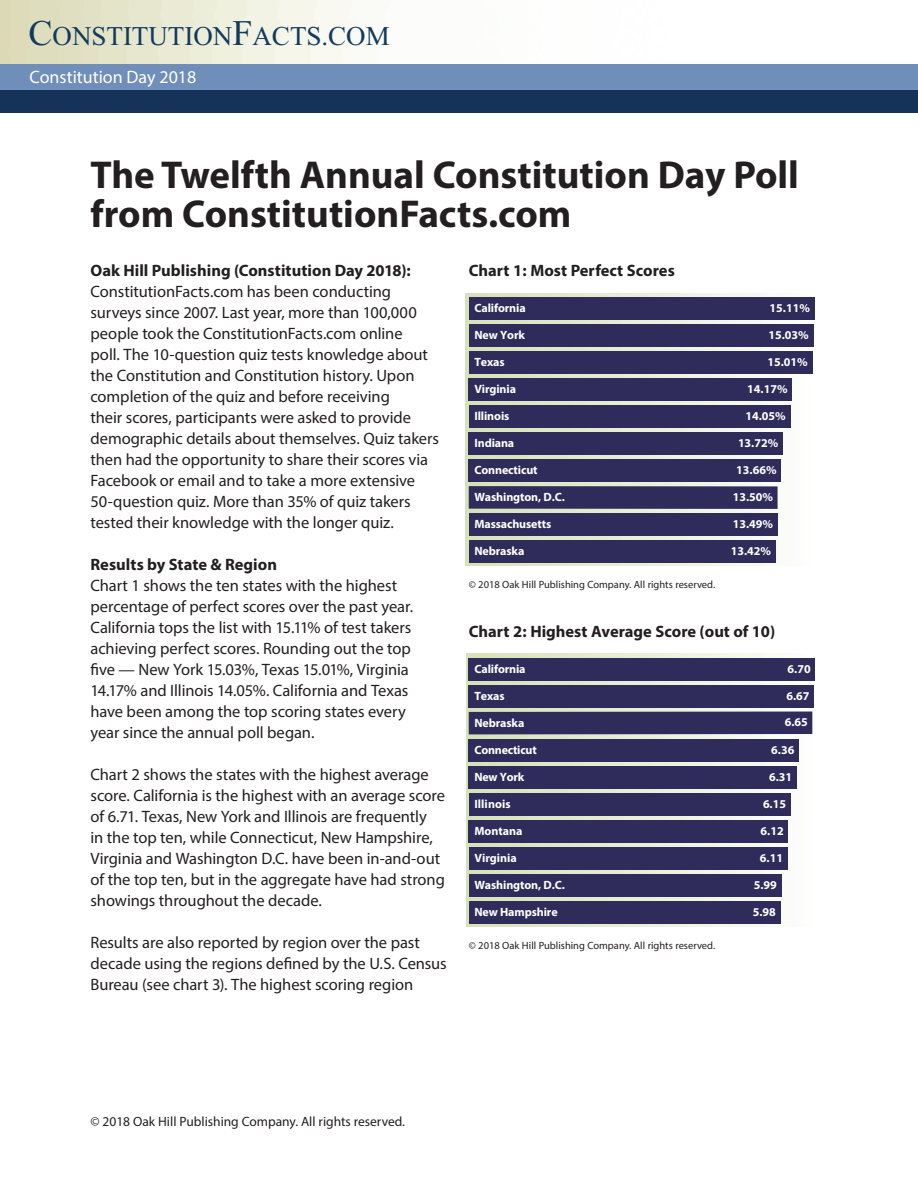
<style>
.page{position:relative;width:918px;height:1188px;background:#fff}
.page>*{position:absolute;margin:0;border:0;box-sizing:border-box;transform-origin:0 0}
.t1{font:700 39px/39px "Myriad Pro";color:#231f20}
.t2{font:27px "Times New Roman";color:#113a5d}
.t3{font:18px "Myriad Pro";color:#fff}
.t4{font:16.5px/21px "Myriad Pro";letter-spacing:-.005em;color:#231f20}
.t5{font:700 16.5px "Myriad Pro";color:#231f20}
.t6{font:13.5px "Myriad Pro";color:#231f20}
.t7{font:700 12px "Myriad Pro";letter-spacing:-.01em;color:#fff}
.t8{font:10.5px "Myriad Pro";color:#231f20}
.s1{font-size:36px}
.s2{font-weight:700}
</style>
<div class="page">
<div style="left:465px;top:293px;width:350px;height:273px;background:linear-gradient(to right,#d6e0b8,#fdfefd)"></div>
<svg style="left:466px;top:654px;width:349px;height:273px"></svg>
<div style="left:0;top:85px;width:918px;height:28px;background:#153258"></div>
<div style="left:0;top:64px;width:918px;height:26px;background:#708eba"></div>
<div style="left:469px;top:297px;width:345px;height:23px;background:#2f2c5b"></div>
<div style="left:469px;top:324px;width:344px;height:23px;background:#2f2c5b"></div>
<div style="left:469px;top:351px;width:343px;height:23px;background:#2f2c5b"></div>
<div style="left:469px;top:378px;width:323px;height:23px;background:#2f2c5b"></div>
<div style="left:469px;top:405px;width:321px;height:23px;background:#2f2c5b"></div>
<div style="left:469px;top:432px;width:314px;height:23px;background:#2f2c5b"></div>
<div style="left:469px;top:459px;width:312px;height:23px;background:#2f2c5b"></div>
<div style="left:469px;top:486px;width:309px;height:23px;background:#2f2c5b"></div>
<div style="left:469px;top:658px;width:346px;height:22px;background:#2f2c5b"></div>
<div style="left:469px;top:685px;width:345px;height:22px;background:#2f2c5b"></div>
<div style="left:469px;top:712px;width:343px;height:22px;background:#2f2c5b"></div>
<div style="left:469px;top:739px;width:330px;height:22px;background:#2f2c5b"></div>
<div style="left:469px;top:766px;width:328px;height:22px;background:#2f2c5b"></div>
<div style="left:469px;top:793px;width:322px;height:22px;background:#2f2c5b"></div>
<div style="left:469px;top:820px;width:319px;height:22px;background:#2f2c5b"></div>
<div style="left:469px;top:847px;width:319px;height:22px;background:#2f2c5b"></div>
<div style="left:469px;top:874px;width:312px;height:22px;background:#2f2c5b"></div>
<div style="left:469px;top:901px;width:311px;height:22px;background:#2f2c5b"></div>
<div style="left:469px;top:513px;width:309px;height:23px;background:#2f2c5b"></div>
<div style="left:469px;top:540px;width:307px;height:23px;background:#2f2c5b"></div>
<p class="t2" style="left:28px;top:18px;width:363px"><span class="s1">C</span>ONSTITUTION<span class="s1">F</span>ACTS.COM</p>
<p class="t3" style="left:30px;top:66px;width:168px">Constitution Day 2018</p>
<p class="t1" style="left:90px;top:154px;width:710px">The Twelfth Annual Constitution Day Poll from ConstitutionFacts.com</p>
<p class="t4" style="left:90px;top:260px;width:350px"><span class="s2">Oak Hill Publishing (Constitution Day 2018):<br></span>ConstitutionFacts.com has been conducting surveys since 2007. Last year, more than 100,000 people took the ConstitutionFacts.com online<br>poll. The 10-question quiz tests knowledge about the Constitution and Constitution history. Upon completion of the quiz and before receiving<br>their scores, participants were asked to provide demographic details about themselves. Quiz takers then had the opportunity to share their scores via Facebook or email and to take a more extensive 50-question quiz. More than 35% of quiz takers tested their knowledge with the longer quiz.</p>
<p class="t5" style="left:90px;top:554px;width:188px">Results by State &amp; Region</p>
<p class="t4" style="left:90px;top:575px;width:324px">Chart 1 shows the ten states with the highest percentage of perfect scores over the past year.<br>California tops the list with 15.11% of test takers achieving perfect scores. Rounding out the top five — New York 15.03%, Texas 15.01%, Virginia 14.17% and Illinois 14.05%. California and Texas have been among the top scoring states every year since the annual poll began.</p>
<p class="t4" style="left:90px;top:764px;width:356px">Chart 2 shows the states with the highest average score. California is the highest with an average score of 6.71. Texas, New York and Illinois are frequently<br>in the top ten, while Connecticut, New Hampshire, Virginia and Washington D.C. have been in-and-out of the top ten, but in the aggregate have had strong showings throughout the decade.</p>
<p class="t4" style="left:90px;top:932px;width:358px">Results are also reported by region over the past decade using the regions defined by the U.S. Census<br>Bureau (see chart 3). The highest scoring region</p>
<p class="t5" style="left:469px;top:260px;width:208px">Chart 1: Most Perfect Scores</p>
<p class="t7" style="left:474px;top:300px;width:53px">California</p>
<p class="t7" style="left:770px;top:300px;width:42px">15.11%</p>
<p class="t7" style="left:474px;top:327px;width:52px">New York</p>
<p class="t7" style="left:768px;top:327px;width:42px">15.03%</p>
<p class="t7" style="left:474px;top:354px;width:32px">Texas</p>
<p class="t7" style="left:474px;top:381px;width:43px">Virginia</p>
<p class="t7" style="left:747px;top:381px;width:42px">14.17%</p>
<p class="t7" style="left:474px;top:408px;width:36px">Illinois</p>
<p class="t7" style="left:746px;top:408px;width:42px">14.05%</p>
<p class="t7" style="left:474px;top:435px;width:41px">Indiana</p>
<p class="t7" style="left:738px;top:435px;width:42px">13.72%</p>
<p class="t7" style="left:474px;top:462px;width:65px">Connecticut</p>
<p class="t7" style="left:736px;top:462px;width:42px">13.66%</p>
<p class="t7" style="left:474px;top:489px;width:92px">Washington, D.C.</p>
<p class="t7" style="left:733px;top:489px;width:42px">13.50%</p>
<p class="t7" style="left:767px;top:354px;width:42px">15.01%</p>
<p class="t7" style="left:474px;top:516px;width:78px">Massachusetts</p>
<p class="t7" style="left:733px;top:516px;width:42px">13.49%</p>
<p class="t7" style="left:474px;top:543px;width:51px">Nebraska</p>
<p class="t7" style="left:731px;top:543px;width:42px">13.42%</p>
<p class="t8" style="left:469px;top:578px;width:248px">© 2018 Oak Hill Publishing Company. All rights reserved.</p>
<p class="t5" style="left:469px;top:621px;width:308px">Chart 2: Highest Average Score (out of 10)</p>
<p class="t7" style="left:474px;top:661px;width:53px">California</p>
<p class="t7" style="left:788px;top:661px;width:25px">6.70</p>
<p class="t7" style="left:474px;top:688px;width:32px">Texas</p>
<p class="t7" style="left:786px;top:688px;width:25px">6.67</p>
<p class="t7" style="left:474px;top:715px;width:51px">Nebraska</p>
<p class="t7" style="left:474px;top:742px;width:64px">Connecticut</p>
<p class="t7" style="left:771px;top:742px;width:25px">6.36</p>
<p class="t7" style="left:474px;top:769px;width:51px">New York</p>
<p class="t7" style="left:769px;top:769px;width:25px">6.31</p>
<p class="t7" style="left:474px;top:796px;width:38px">Illinois</p>
<p class="t7" style="left:763px;top:796px;width:25px">6.15</p>
<p class="t7" style="left:474px;top:823px;width:50px">Montana</p>
<p class="t7" style="left:761px;top:823px;width:25px">6.12</p>
<p class="t7" style="left:474px;top:850px;width:44px">Virginia</p>
<p class="t7" style="left:760px;top:850px;width:25px">6.11</p>
<p class="t7" style="left:785px;top:714px;width:25px">6.65</p>
<p class="t7" style="left:474px;top:877px;width:92px">Washington, D.C.</p>
<p class="t7" style="left:754px;top:877px;width:25px">5.99</p>
<p class="t7" style="left:474px;top:904px;width:85px">New Hampshire</p>
<p class="t7" style="left:753px;top:904px;width:25px">5.98</p>
<p class="t8" style="left:469px;top:939px;width:248px">© 2018 Oak Hill Publishing Company. All rights reserved.</p>
<p class="t6" style="left:90px;top:1113px;width:316px">© 2018 Oak Hill Publishing Company. All rights reserved.</p>
</div>
